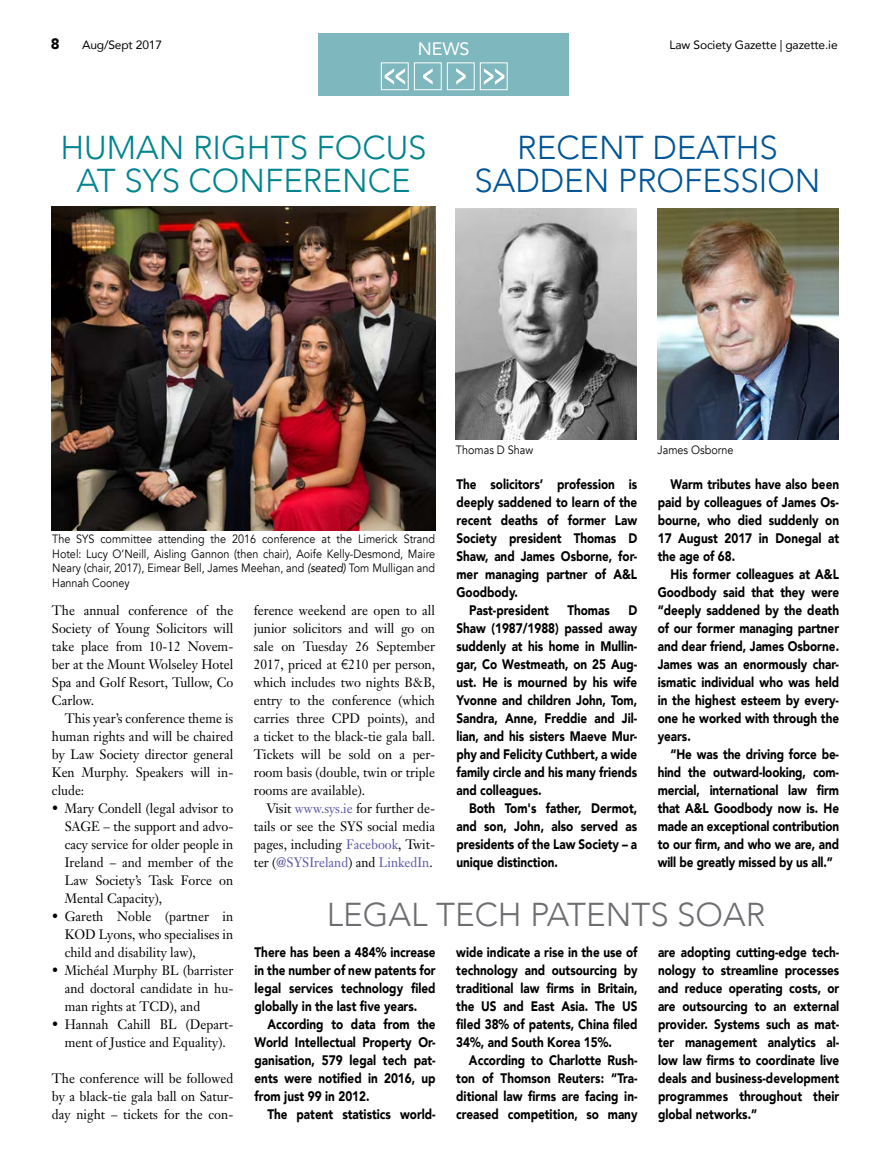
<style>
.page{position:relative;width:893px;height:1170px;background:#fff}
.page>*{position:absolute;margin:0;border:0;box-sizing:border-box;transform-origin:0 0}
.t1{font:300 33px/33px "Avenir";color:#00848d;text-align:center}
.t2{font:300 33px/33px "Avenir";color:#005596;text-align:center}
.t3{font:300 33px "Avenir";color:#6d6e71}
.t4{font:18px "Avenir";color:#fff}
.t5{font:900 15px "Avenir";color:#000}
.t6{font:900 13.8px/18px "Avenir";letter-spacing:-.005em;color:#000;text-align:justify;scale:.85 1}
.t7{font:13.5px/18px "Janson Text";color:#000;text-align:justify;scale:.95 1}
.t8{font:12px/14.4px "Avenir";color:#000;text-align:justify;scale:.9 1}
.t9{font:12px "Avenir";letter-spacing:-.01em;color:#000}
.s1{font-style:italic}
.s2{font-family:"Helvetica Neue";font-weight:300}
.s3{color:#5b57a6}
</style>
<div class="page">
<div style="left:318px;top:33px;width:251px;height:63px;background:#7eb7bd"></div>
<div style="left:381px;top:63px;width:27px;height:27px;border:1px solid #fff"></div>
<div style="left:414px;top:63px;width:27px;height:27px;border:1px solid #fff"></div>
<div style="left:447px;top:63px;width:27px;height:27px;border:1px solid #fff"></div>
<div style="left:480px;top:63px;width:27px;height:27px;border:1px solid #fff"></div>
<svg style="left:484px;top:68px;width:20px;height:17px"></svg>
<svg style="left:456px;top:68px;width:10px;height:17px"></svg>
<svg style="left:423px;top:68px;width:10px;height:17px"></svg>
<svg style="left:385px;top:68px;width:20px;height:17px"></svg>
<img style="left:456px;top:208px;width:181px;height:231px">
<img style="left:657px;top:208px;width:181px;height:231px">
<img style="left:52px;top:206px;width:383px;height:324px">
<p class="t5" style="left:51px;top:31px;width:10px">8</p>
<p class="t9" style="left:82px;top:35px;width:82px">Aug/Sept 2017</p>
<h2 class="t4" style="left:418px;top:35px;width:53px">NEWS</h2>
<p class="t9" style="left:670px;top:35px;width:170px">Law Society Gazette | gazette.ie</p>
<h1 class="t1" style="left:60px;top:131px;width:368px">HUMAN RIGHTS FOCUS<br>AT SYS CONFERENCE</h1>
<h1 class="t2" style="left:474px;top:131px;width:348px">RECENT DEATHS<br>SADDEN PROFESSION</h1>
<p class="t8" style="left:456px;top:443px;width:88px">Thomas D Shaw</p>
<p class="t8" style="left:657px;top:443px;width:86px">James Osborne</p>
<p class="t6" style="left:658px;top:474px;width:215px;text-indent:13px">Warm tributes have also been paid by colleagues of James Os&shy;bourne, who died suddenly on 17 August 2017 in Donegal at the age of 68.</p>
<p class="t6" style="left:658px;top:564px;width:215px;text-indent:13px">His former colleagues at A&amp;L Goodbody said that they were “deeply saddened by the death of our former managing partner and dear friend, James Osborne.<br>James was an enormously char&shy;ismatic individual who was held in the highest esteem by every&shy;one he worked with through the years.</p>
<p class="t6" style="left:658px;top:744px;width:215px;text-indent:13px">“He was the driving force be&shy;hind the outward-looking, com&shy;mercial, international law firm that A&amp;L Goodbody now is. He made an exceptional contribution to our firm, and who we are, and will be greatly missed by us all.”</p>
<p class="t6" style="left:456px;top:474px;width:214px">The solicitors’ profession is</p>
<p class="t6" style="left:456px;top:492px;width:214px">deeply saddened to learn of the</p>
<p class="t6" style="left:456px;top:510px;width:214px">recent deaths of former Law</p>
<p class="t6" style="left:456px;top:528px;width:214px">Society president Thomas D</p>
<p class="t6" style="left:456px;top:546px;width:214px">Shaw, and James Osborne, for-</p>
<p class="t6" style="left:456px;top:564px;width:214px">mer managing partner of A&amp;L</p>
<p class="t6" style="left:456px;top:582px;width:74px">Goodbody.</p>
<p class="t6" style="left:469px;top:600px;width:95px">Past-president</p>
<p class="t6" style="left:567px;top:600px;width:51px">Thomas</p>
<p class="t8" style="left:52px;top:532px;width:427px">The SYS committee attending the 2016 conference at the Limerick Strand Hotel: Lucy O’Neill, Aisling Gannon (then chair), Aoife Kelly-Desmond, Maire Neary (chair, 2017), Eimear Bell, James Meehan, and <span class="s1">(seated)</span> Tom Mulligan and Hannah Cooney</p>
<p class="t7" style="left:254px;top:601px;width:192px">ference weekend are open to all junior solicitors and will go on sale on Tuesday 26 September 2017, priced at <span class="s2">€</span>210 per person, which includes two nights B&amp;B, entry to the conference (which carries three CPD points), and a ticket to the black-tie gala ball.<br>Tickets will be sold on a per&shy;room basis (double, twin or triple rooms are available).</p>
<p class="t7" style="left:254px;top:799px;width:192px;text-indent:13px">Visit <span class="s3">www.sys.ie</span> for further de&shy;tails or see the SYS social media pages, including <span class="s3">Facebook</span>, Twit&shy;ter (<span class="s3">@SYSIreland</span>) and <span class="s3">LinkedIn</span>.</p>
<p class="t6" style="left:456px;top:600px;width:214px;text-indent:172px">D Shaw (1987/1988) passed away suddenly at his home in Mullin&shy;gar, Co Westmeath, on 25 Aug&shy;ust. He is mourned by his wife Yvonne and children John, Tom, Sandra, Anne, Freddie and Jil&shy;lian, and his sisters Maeve Mur&shy;phy and Felicity Cuthbert, a wide family circle and his many friends and colleagues.</p>
<p class="t6" style="left:456px;top:798px;width:214px;text-indent:13px">Both Tom's father, Dermot, and son, John, also served as presidents of the Law Society – a unique distinction.</p>
<p class="t7" style="left:52px;top:601px;width:192px">The annual conference of the Society of Young Solicitors will take place from 10-12 Novem&shy;ber at the Mount Wolseley Hotel Spa and Golf Resort, Tullow, Co Carlow.</p>
<p class="t7" style="left:52px;top:709px;width:192px;text-indent:13px">This year’s conference theme is human rights and will be chaired by Law Society director general Ken Murphy. Speakers will in&shy;clude:</p>
<p class="t7" style="left:65px;top:799px;width:179px;text-indent:-13px">• Mary Condell (legal advisor to SAGE – the support and advo&shy;cacy service for older people in Ireland – and member of the Law Society’s Task Force on Mental Capacity),</p>
<p class="t7" style="left:65px;top:907px;width:179px;text-indent:-13px">• Gareth Noble (partner in KOD Lyons, who specialises in child and disability law),</p>
<p class="t7" style="left:65px;top:961px;width:179px;text-indent:-13px">• Michéal Murphy BL (barrister and doctoral candidate in hu&shy;man rights at TCD), and</p>
<p class="t7" style="left:52px;top:1015px;width:192px;text-align:center">• Hannah Cahill BL (Depart&shy;ment of Justice and Equality).</p>
<p class="t7" style="left:52px;top:1069px;width:192px">The conference will be followed by a black-tie gala ball on Satur&shy;day night – tickets for the con-</p>
<h1 class="t3" style="left:327px;top:895px;width:440px">LEGAL TECH PATENTS SOAR</h1>
<p class="t6" style="left:456px;top:943px;width:215px">wide indicate a rise in the use of technology and outsourcing by traditional law firms in Britain, the US and East Asia. The US filed 38% of patents, China filed 34%, and South Korea 15%.</p>
<p class="t6" style="left:456px;top:1050px;width:215px;text-indent:13px">According to Charlotte Rush&shy;ton of Thomson Reuters: “Tra&shy;ditional law firms are facing in&shy;creased competition, so many</p>
<p class="t6" style="left:255px;top:943px;width:215px">There has been a 484% increase in the number of new patents for legal services technology filed globally in the last five years.</p>
<p class="t6" style="left:255px;top:1014px;width:215px;text-indent:13px">According to data from the World Intellectual Property Or&shy;ganisation, 579 legal tech pat&shy;ents were notified in 2016, up from just 99 in 2012.</p>
<p class="t6" style="left:267px;top:1105px;width:200px">The patent statistics world-</p>
<p class="t6" style="left:658px;top:943px;width:215px">are adopting cutting-edge tech&shy;nology to streamline processes and reduce operating costs, or are outsourcing to an external provider. Systems such as mat&shy;ter management analytics al&shy;low law firms to coordinate live deals and business-development programmes throughout their global networks.”</p>
</div>
